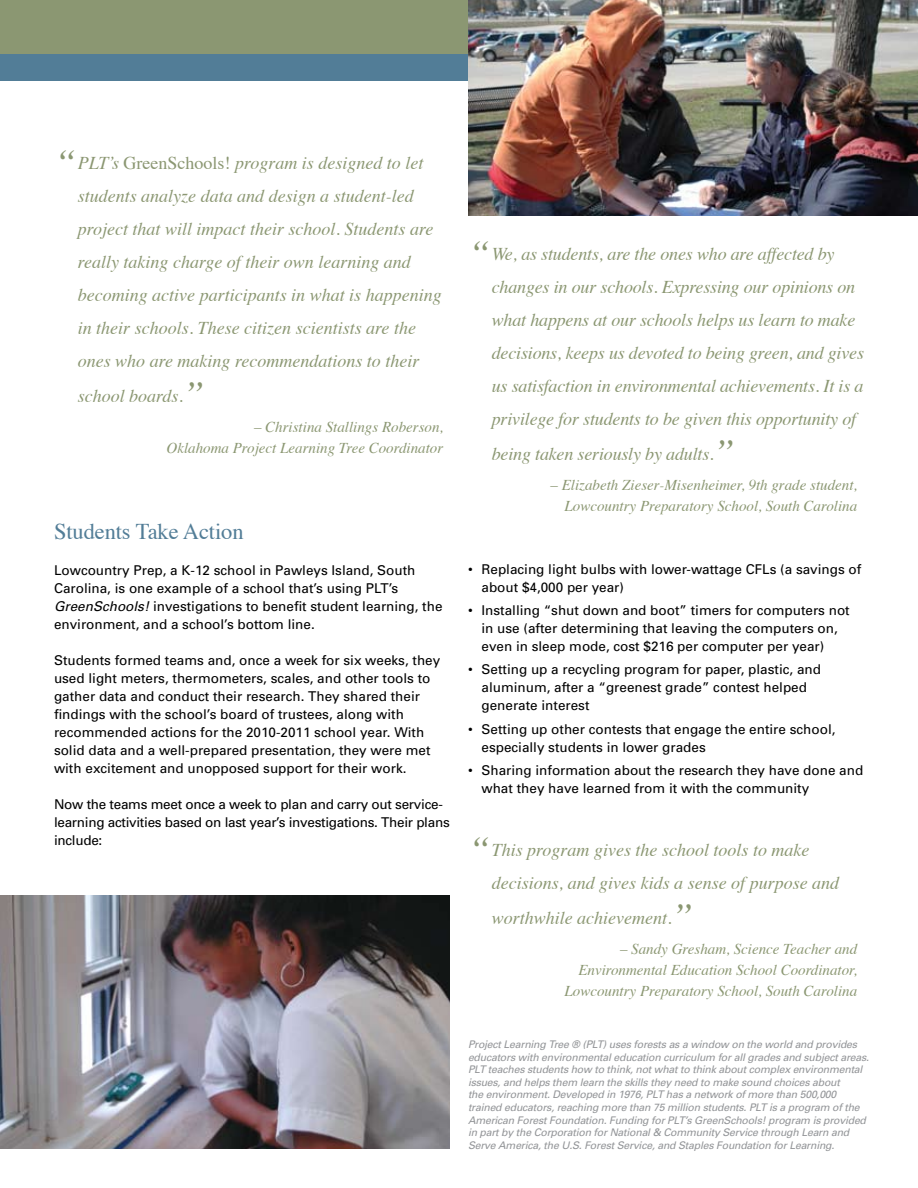
<style>
.page{position:relative;width:918px;height:1188px;background:#fff}
.page>*{position:absolute;margin:0;border:0;box-sizing:border-box;transform-origin:0 0}
.t1{font:22.5px "Times";letter-spacing:-.005em;color:#527d97}
.t2{font:italic 18px/33.2px "Times";color:#8b9772}
.t3{font:italic 15px/21px "Times";color:#8b9772;text-align:right}
.t4{font:13.5px/18px "Univers";color:#000}
.t5{font:13.5px/18px "Univers";letter-spacing:-.02em;color:#000}
.t6{font:italic 10.5px/12.6px "Univers";letter-spacing:-.02em;color:#939598}
.s1{font-size:39px}
.s2{font-style:normal}
.s3{font-style:italic}
</style>
<div class="page">
<div style="left:0;top:0;width:918px;height:81px;background:#8b9772"></div>
<div style="left:0;top:54px;width:918px;height:27px;background:#527d97"></div>
<img style="left:468px;top:0;width:450px;height:216px">
<img style="left:0;top:896px;width:450px;height:253px">
<p class="t2" style="left:78px;top:145px;width:365px;text-indent:-24px"><span class="s1">“</span>PLT’s <span class="s2">GreenSchools!</span> program is designed to let students analyze data and design a student-led project that will impact their school. Students are really taking charge of their own learning and becoming active participants in what is happening in their schools. These citizen scientists are the ones who are making recommendations to their school boards.<span class="s1">”</span></p>
<p class="t3" style="left:167px;top:415px;width:278px">– Christina Stallings Roberson,<br>Oklahoma Project Learning Tree Coordinator</p>
<h1 class="t1" style="left:54px;top:511px;width:191px">Students Take Action</h1>
<p class="t4" style="left:54px;top:561px;width:390px">Lowcountry Prep, a K-12 school in Pawleys Island, South Carolina, is one example of a school that’s using PLT’s <span class="s3">GreenSchools!</span> investigations to benefit student learning, the environment, and a school’s bottom line.</p>
<p class="t4" style="left:54px;top:651px;width:388px">Students formed teams and, once a week for six weeks, they used light meters, thermometers, scales, and other tools to gather data and conduct their research. They shared their findings with the school’s board of trustees, along with recommended actions for the 2010-2011 school year. With solid data and a well-prepared presentation, they were met with excitement and unopposed support for their work.</p>
<p class="t5" style="left:54px;top:795px;width:397px">Now the teams meet once a week to plan and carry out service&shy;learning activities based on last year’s investigations. Their plans include:</p>
<p class="t2" style="left:492px;top:237px;width:374px;text-indent:-24px"><span class="s1">“</span>We, as students, are the ones who are affected by changes in our schools. Expressing our opinions on what happens at our schools helps us learn to make decisions, keeps us devoted to being green, and gives us satisfaction in environmental achievements. It is a privilege for students to be given this opportunity of being taken seriously by adults.<span class="s1">”</span></p>
<p class="t3" style="left:550px;top:473px;width:308px">– Elizabeth Zieser-Misenheimer, 9th grade student,<br>Lowcountry Preparatory School, South Carolina</p>
<p class="t4" style="left:482px;top:560px;width:381px;text-indent:-14px">• Replacing light bulbs with lower-wattage CFLs (a savings of about $4,000 per year)</p>
<p class="t4" style="left:482px;top:601px;width:370px;text-indent:-14px">• Installing “shut down and boot” timers for computers not in use (after determining that leaving the computers on, even in sleep mode, cost $216 per computer per year)</p>
<p class="t4" style="left:482px;top:660px;width:341px;text-indent:-14px">• Setting up a recycling program for paper, plastic, and aluminum, after a “greenest grade” contest helped generate interest</p>
<p class="t4" style="left:482px;top:720px;width:356px;text-indent:-14px">• Setting up other contests that engage the entire school, especially students in lower grades</p>
<p class="t4" style="left:482px;top:761px;width:383px;text-indent:-14px">• Sharing information about the research they have done and what they have learned from it with the community</p>
<h2 class="t2" style="left:492px;top:832px;width:349px;line-height:33.8px;text-indent:-24px"><span class="s1">“</span>This program gives the school tools to make decisions, and gives kids a sense of purpose and worthwhile achievement.<span class="s1">”</span></h2>
<p class="t3" style="left:565px;top:937px;width:294px">– Sandy Gresham, Science Teacher and<br>Environmental Education School Coordinator,<br>Lowcountry Preparatory School, South Carolina</p>
<p class="t6" style="left:468px;top:1038px;width:403px">Project Learning Tree ® (PLT) uses forests as a window on the world and provides educators with environmental education curriculum for all grades and subject areas.<br>PLT teaches students how to think, not what to think about complex environmental issues, and helps them learn the skills they need to make sound choices about<br>the environment. Developed in 1976, PLT has a network of more than 500,000 trained educators, reaching more than 75 million students. PLT is a program of the American Forest Foundation. Funding for PLT’s GreenSchools! program is provided in part by the Corporation for National &amp; Community Service through Learn and Serve America, the U.S. Forest Service, and Staples Foundation for Learning.</p>
</div>
